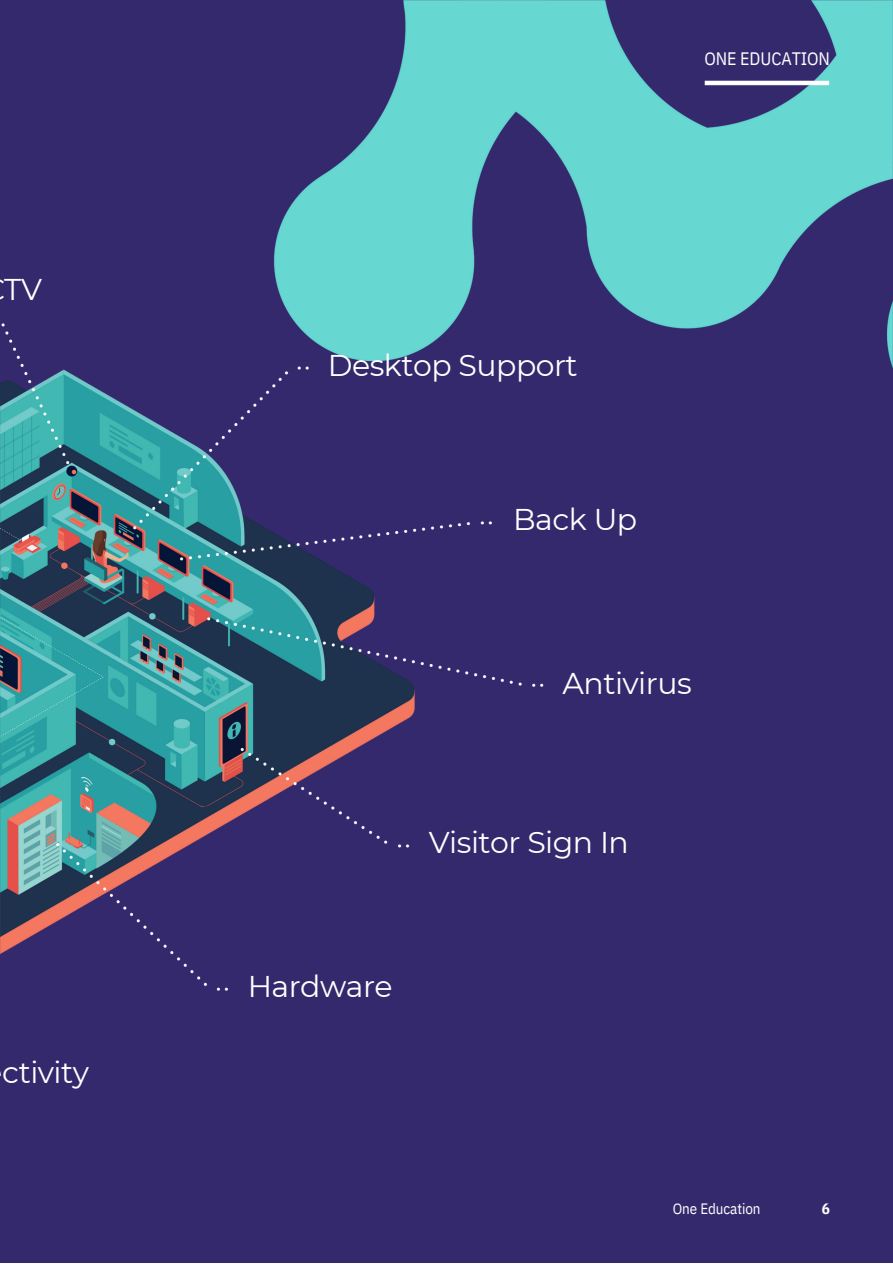
<style>
.page{position:relative;width:893px;height:1264px;background:#fff}
.page>*{position:absolute;margin:0;border:0;box-sizing:border-box;transform-origin:0 0}
.t1{font:30px "Montserrat";letter-spacing:-.015em;color:#fff}
.t2{font:18px "IBM Plex Sans Cond";letter-spacing:-.005em;color:#fff}
.t3{font:15px "IBM Plex Sans Cond";letter-spacing:-.005em;color:#fff}
.t4{font:700 15px "IBM Plex Sans Cond";color:#fff}
</style>
<div class="page">
<div style="left:0;top:0;width:892px;height:1262px;background:#35296d"></div>
<img style="left:0;top:0;width:892px;height:991px">
<p class="t1" style="left:4px;top:271px;width:39px">TV</p>
<p class="t1" style="left:2px;top:1054px;width:88px">ctivity</p>
<p class="t2" style="left:704px;top:46px;width:127px">ONE EDUCATION</p>
<p class="t1" style="left:328px;top:347px;width:251px">Desktop Support</p>
<p class="t1" style="left:513px;top:501px;width:125px">Back Up</p>
<p class="t1" style="left:562px;top:664px;width:131px">Antivirus</p>
<p class="t1" style="left:429px;top:824px;width:201px">Visitor Sign In</p>
<p class="t1" style="left:248px;top:967px;width:146px">Hardware</p>
<p class="t3" style="left:672px;top:1198px;width:89px">One Education</p>
<p class="t4" style="left:821px;top:1198px;width:10px">6</p>
</div>
